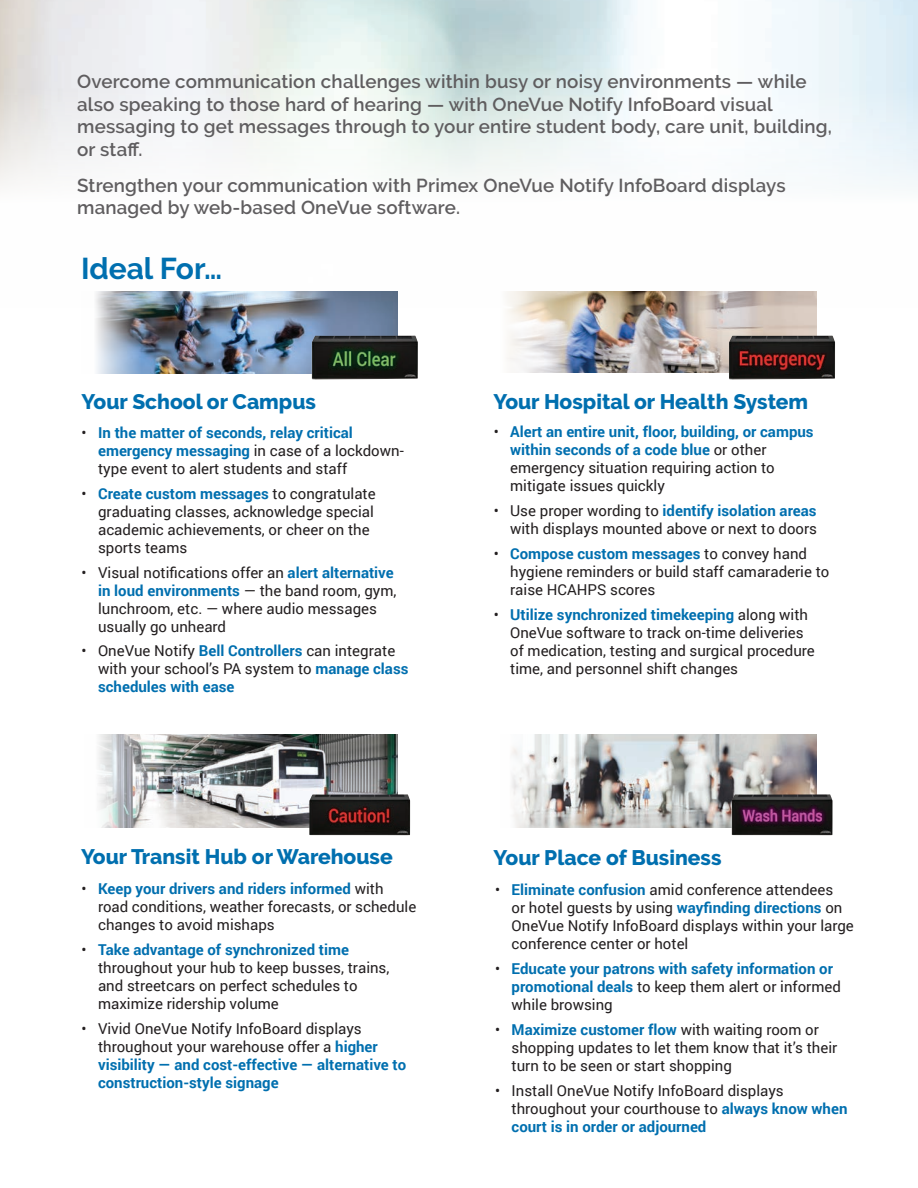
<style>
.page{position:relative;width:918px;height:1188px;background:#fff}
.page>*{position:absolute;margin:0;border:0;box-sizing:border-box;transform-origin:0 0}
.t1{font:700 30px "Raleway";color:#006faf}
.t2{font:800 21px "Raleway";color:#006faf}
.t3{font:600 18.75px/22.5px "Raleway";letter-spacing:.01em;color:#5f5d5f}
.t4{font:15px/18px "Roboto";color:#231f20}
.t5{font:700 15px/18px "Roboto";color:#006faf}
.s1{font-weight:400;color:#231f20}
.s2{font-weight:700;color:#006faf}
</style>
<div class="page">
<img style="left:0;top:0;width:918px;height:308px">
<img style="left:501px;top:292px;width:315px;height:81px">
<img style="left:511px;top:735px;width:305px;height:93px">
<img style="left:98px;top:735px;width:299px;height:93px">
<img style="left:82px;top:292px;width:315px;height:81px">
<img style="left:732px;top:794px;width:101px;height:41px">
<img style="left:309px;top:794px;width:101px;height:41px">
<img style="left:312px;top:336px;width:106px;height:44px">
<img style="left:729px;top:336px;width:106px;height:44px">
<p class="t3" style="left:77px;top:70px;width:756px">Overcome communication challenges within busy or noisy environments — while also speaking to those hard of hearing — with OneVue Notify InfoBoard visual messaging to get messages through to your entire student body, care unit, building, or staff.</p>
<p class="t3" style="left:77px;top:174px;width:710px">Strengthen your communication with Primex OneVue Notify InfoBoard displays managed by web-based OneVue software.</p>
<h1 class="t1" style="left:81px;top:251px;width:143px">Ideal For…</h1>
<h2 class="t2" style="left:82px;top:390px;width:236px">Your School or Campus</h2>
<p class="t5" style="left:98px;top:423px;width:307px;text-indent:-16px"><span class="s1">•</span> In the matter of seconds, relay critical emergency messaging <span class="s1">in case of a lockdown&shy;type event to alert students and staff</span></p>
<p class="t4" style="left:98px;top:484px;width:279px;text-indent:-16px">• <span class="s2">Create custom messages</span> to congratulate graduating classes, acknowledge special academic achievements, or cheer on the sports teams</p>
<p class="t4" style="left:98px;top:563px;width:300px;text-indent:-16px">• Visual notifications offer an <span class="s2">alert alternative in loud environments</span> — the band room, gym, lunchroom, etc. — where audio messages usually go unheard</p>
<p class="t4" style="left:98px;top:642px;width:312px;text-indent:-16px">• OneVue Notify <span class="s2">Bell Controllers</span> can integrate with your school’s PA system to <span class="s2">manage class schedules with ease</span></p>
<h2 class="t2" style="left:81px;top:845px;width:313px">Your Transit Hub or Warehouse</h2>
<p class="t4" style="left:98px;top:880px;width:320px;text-indent:-17px">• <span class="s2">Keep your drivers and riders informed</span> with road conditions, weather forecasts, or schedule changes to avoid mishaps</p>
<p class="t4" style="left:98px;top:940px;width:293px;text-indent:-16px">• <span class="s2">Take advantage of synchronized time </span>throughout your hub to keep busses, trains, and streetcars on perfect schedules to maximize ridership volume</p>
<p class="t5" style="left:98px;top:1019px;width:310px;text-indent:-16px"><span class="s1">• Vivid OneVue Notify InfoBoard displays throughout your warehouse offer a</span> higher visibility — and cost-effective — alternative to construction-style signage</p>
<h2 class="t2" style="left:493px;top:390px;width:316px">Your Hospital or Health System</h2>
<p class="t5" style="left:510px;top:422px;width:305px;text-indent:-16px"><span class="s1">•</span> Alert an entire unit, floor, building, or campus within seconds of a code blue <span class="s1">or other emergency situation requiring action to mitigate issues quickly</span></p>
<p class="t4" style="left:494px;top:501px;width:325px;text-align:right">• Use proper wording to <span class="s2">identify isolation areas </span>with displays mounted above or next to doors</p>
<p class="t4" style="left:510px;top:544px;width:321px;text-indent:-16px">• <span class="s2">Compose custom messages</span> to convey hand hygiene reminders or build staff camaraderie to raise HCAHPS scores</p>
<p class="t4" style="left:510px;top:605px;width:306px;text-indent:-16px">• <span class="s2">Utilize synchronized timekeeping</span> along with OneVue software to track on-time deliveries of medication, testing and surgical procedure time, and personnel shift changes</p>
<h2 class="t2" style="left:494px;top:845px;width:229px">Your Place of Business</h2>
<p class="t4" style="left:512px;top:880px;width:344px;text-indent:-16px">• <span class="s2">Eliminate confusion</span> amid conference attendees<br>or hotel guests by using <span class="s2">wayfinding directions</span> on OneVue Notify InfoBoard displays within your large conference center or hotel</p>
<p class="t5" style="left:512px;top:959px;width:331px;text-indent:-16px"><span class="s1">•</span> Educate your patrons with safety information or promotional deals <span class="s1">to keep them alert or informed while browsing</span></p>
<p class="t4" style="left:512px;top:1020px;width:327px;text-indent:-17px">• <span class="s2">Maximize customer flow</span> with waiting room or shopping updates to let them know that it’s their turn to be seen or start shopping</p>
<p class="t4" style="left:512px;top:1081px;width:337px;text-indent:-16px">• Install OneVue Notify InfoBoard displays throughout your courthouse to <span class="s2">always know when court is in order or adjourned</span></p>
</div>
